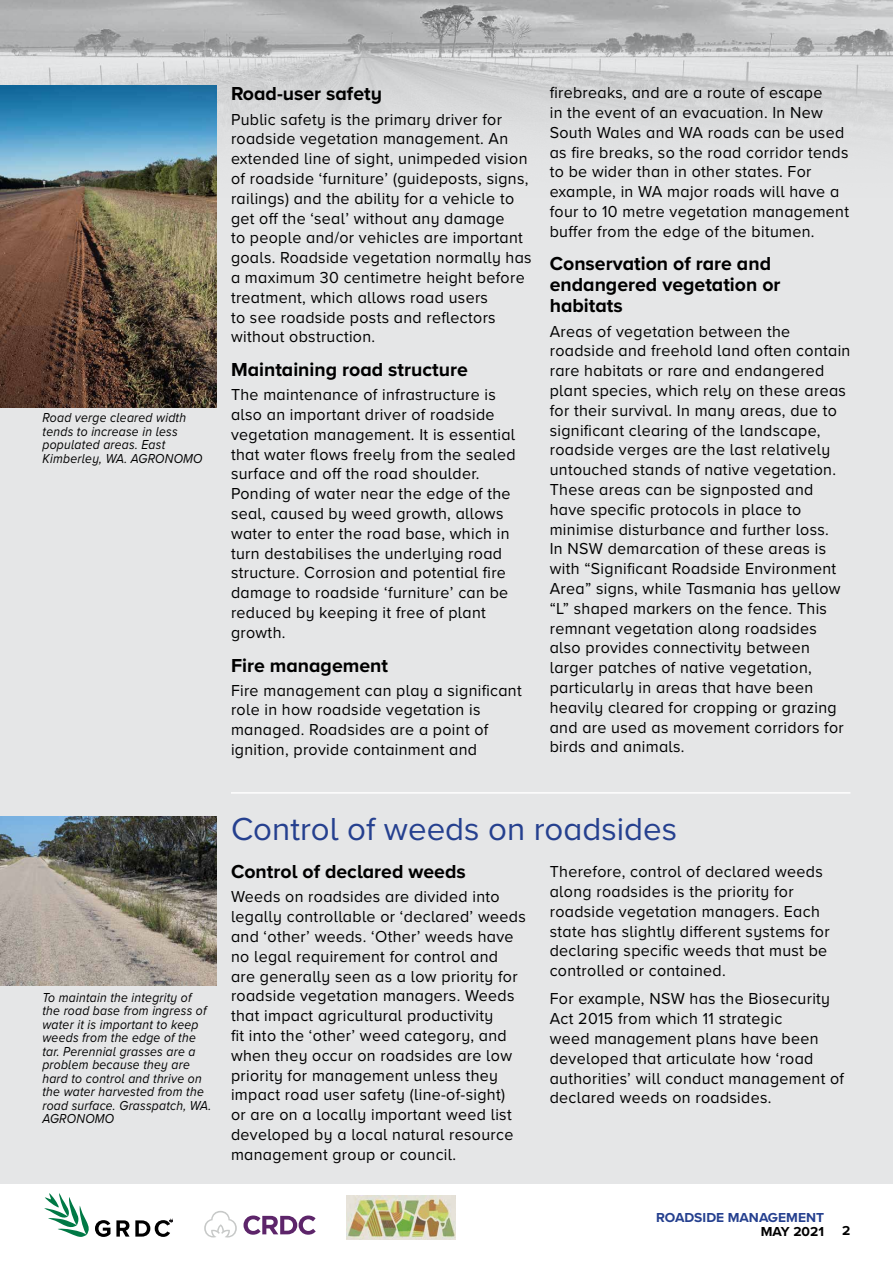
<style>
.page{position:relative;width:893px;height:1263px;background:#fff}
.page>*{position:absolute;margin:0;border:0;box-sizing:border-box;transform-origin:0 0}
.t1{font:33px "Proxima Nova A";color:#25408f}
.t2{font:700 19.5px/21px "Proxima Nova A";color:#000}
.t3{font:16.5px/19.8px "Proxima Nova A";letter-spacing:.02em;color:#000}
.t4{font:italic 13.5px/13.5px "Proxima Nova A";letter-spacing:.02em;color:#000;scale:.9 1}
.t5{font:700 13.5px "Proxima Nova A";color:#25408f}
.t6{font:700 13.5px "Proxima Nova A";color:#000}
</style>
<div class="page">
<img style="left:347px;top:1195px;width:108px;height:45px">
<svg style="left:44px;top:1193px;width:66px;height:44px"></svg>
<svg style="left:116px;top:1220px;width:56px;height:17px"></svg>
<svg style="left:204px;top:1211px;width:33px;height:26px"></svg>
<svg style="left:243px;top:1215px;width:73px;height:20px"></svg>
<div style="left:0;top:0;width:893px;height:1183px;background:#e5e6e7"></div>
<img style="left:0;top:0;width:893px;height:136px">
<hr style="left:231px;top:792px;width:619px;height:2px;background:#fff">
<img style="left:0;top:85px;width:217px;height:322px">
<img style="left:0;top:816px;width:217px;height:169px">
<p class="t4" style="left:43px;top:410px;width:179px">Road verge cleared width tends to increase in less populated areas. East<br>Kimberley, WA. AGRONOMO</p>
<p class="t2" style="left:231px;top:83px;width:153px">Road-user safety</p>
<p class="t3" style="left:231px;top:108px;width:302px">Public safety is the primary driver for roadside vegetation management. An extended line of sight, unimpeded vision of roadside ‘furniture’ (guideposts, signs, railings) and the ability for a vehicle to get off the ‘seal’ without any damage<br>to people and/or vehicles are important goals. Roadside vegetation normally has a maximum 30 centimetre height before treatment, which allows road users<br>to see roadside posts and reflectors without obstruction.</p>
<p class="t2" style="left:231px;top:359px;width:238px">Maintaining road structure</p>
<p class="t3" style="left:231px;top:384px;width:286px">The maintenance of infrastructure is also an important driver of roadside vegetation management. It is essential that water flows freely from the sealed surface and off the road shoulder.<br>Ponding of water near the edge of the seal, caused by weed growth, allows water to enter the road base, which in turn destabilises the underlying road structure. Corrosion and potential fire damage to roadside ‘furniture’ can be reduced by keeping it free of plant growth.</p>
<p class="t2" style="left:231px;top:654px;width:159px">Fire management</p>
<p class="t3" style="left:231px;top:679px;width:292px">Fire management can play a significant role in how roadside vegetation is managed. Roadsides are a point of ignition, provide containment and</p>
<p class="t3" style="left:550px;top:82px;width:301px">firebreaks, and are a route of escape<br>in the event of an evacuation. In New South Wales and WA roads can be used as fire breaks, so the road corridor tends to be wider than in other states. For example, in WA major roads will have a four to 10 metre vegetation management buffer from the edge of the bitumen.</p>
<p class="t2" style="left:550px;top:253px;width:232px">Conservation of rare and endangered vegetation or habitats</p>
<p class="t3" style="left:550px;top:320px;width:302px">Areas of vegetation between the roadside and freehold land often contain rare habitats or rare and endangered plant species, which rely on these areas for their survival. In many areas, due to significant clearing of the landscape, roadside verges are the last relatively untouched stands of native vegetation.<br>These areas can be signposted and have specific protocols in place to minimise disturbance and further loss.<br>In NSW demarcation of these areas is with “Significant Roadside Environment Area” signs, while Tasmania has yellow “L” shaped markers on the fence. This remnant vegetation along roadsides also provides connectivity between larger patches of native vegetation, particularly in areas that have been heavily cleared for cropping or grazing and are used as movement corridors for birds and animals.</p>
<p class="t4" style="left:42px;top:990px;width:189px">To maintain the integrity of the road base from ingress of water it is important to keep weeds from the edge of the tar. Perennial grasses are a problem because they are hard to control and thrive on the water harvested from the road surface. Grasspatch, WA.<br>AGRONOMO</p>
<h1 class="t1" style="left:231px;top:805px;width:448px">Control of weeds on roadsides</h1>
<p class="t2" style="left:231px;top:861px;width:236px">Control of declared weeds</p>
<p class="t3" style="left:231px;top:886px;width:296px">Weeds on roadsides are divided into legally controllable or ‘declared’ weeds and ‘other’ weeds. ‘Other’ weeds have no legal requirement for control and are generally seen as a low priority for roadside vegetation managers. Weeds that impact agricultural productivity<br>fit into the ‘other’ weed category, and when they occur on roadsides are low priority for management unless they impact road user safety (line-of-sight)<br>or are on a locally important weed list developed by a local natural resource management group or council.</p>
<p class="t3" style="left:550px;top:861px;width:281px">Therefore, control of declared weeds along roadsides is the priority for roadside vegetation managers. Each state has slightly different systems for declaring specific weeds that must be controlled or contained.</p>
<p class="t3" style="left:550px;top:988px;width:296px">For example, NSW has the Biosecurity Act 2015 from which 11 strategic<br>weed management plans have been developed that articulate how ‘road authorities’ will conduct management of declared weeds on roadsides.</p>
<p class="t5" style="left:656px;top:1207px;width:170px">ROADSIDE MANAGEMENT</p>
<p class="t6" style="left:761px;top:1221px;width:65px">MAY 2021</p>
<p class="t6" style="left:842px;top:1221px;width:10px">2</p>
</div>
